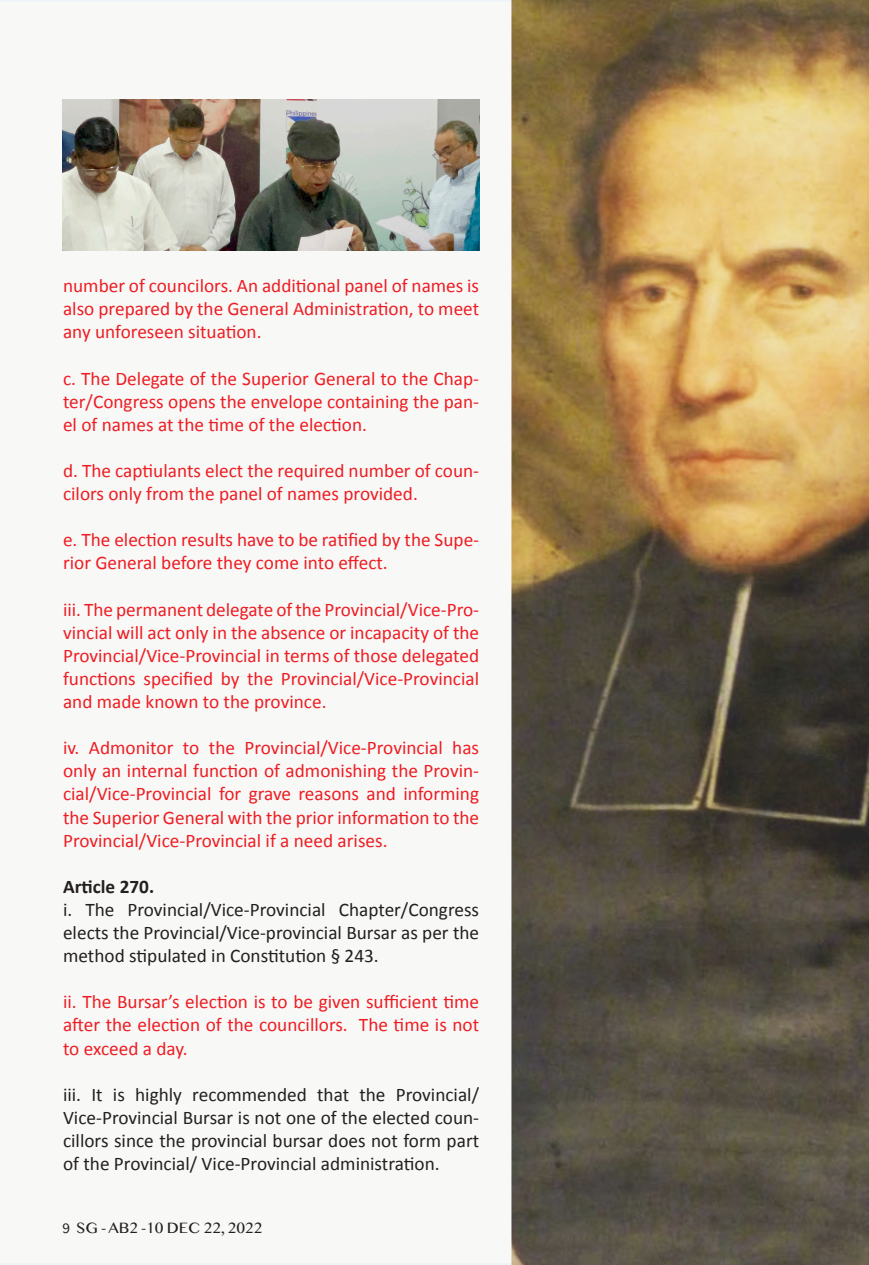
<style>
.page{position:relative;width:869px;height:1265px;background:#fff}
.page>*{position:absolute;margin:0;border:0;box-sizing:border-box;transform-origin:0 0}
.t1{font:19.25px/23.1px "Calibri";color:#ee1d23;text-align:justify}
.t2{font:19.25px/23.1px "Calibri";color:#231f20;text-align:justify}
.t3{font:700 19.25px "Calibri";color:#231f20}
.t4{font:14px "Bangla MN";color:#231f20}
</style>
<div class="page">
<img style="left:511px;top:0;width:357px;height:1265px">
<img style="left:62px;top:99px;width:417px;height:152px">
<p class="t1" style="left:63px;top:273px;width:417px">number of councilors. An additional panel of names is also prepared by the General Administration, to meet any unforeseen situation.</p>
<p class="t1" style="left:63px;top:366px;width:417px">c. The Delegate of the Superior General to the Chap&shy;ter/Congress opens the envelope containing the pan&shy;el of names at the time of the election.</p>
<p class="t1" style="left:63px;top:458px;width:417px">d. The captiulants elect the required number of coun&shy;cilors only from the panel of names provided.</p>
<p class="t1" style="left:63px;top:527px;width:417px">e. The election results have to be ratified by the Supe&shy;rior General before they come into effect.</p>
<p class="t1" style="left:63px;top:597px;width:417px">iii. The permanent delegate of the Provincial/Vice-Pro&shy;vincial will act only in the absence or incapacity of the Provincial/Vice-Provincial in terms of those delegated functions specified by the Provincial/Vice-Provincial and made known to the province.</p>
<p class="t1" style="left:63px;top:735px;width:417px">iv. Admonitor to the Provincial/Vice-Provincial has only an internal function of admonishing the Provin&shy;cial/Vice-Provincial for grave reasons and informing the Superior General with the prior information to the Provincial/Vice-Provincial if a need arises.</p>
<p class="t3" style="left:63px;top:873px;width:92px">Article 270.</p>
<p class="t2" style="left:63px;top:897px;width:417px">i. The Provincial/Vice-Provincial Chapter/Congress elects the Provincial/Vice-provincial Bursar as per the method stipulated in Constitution § 243.</p>
<p class="t1" style="left:63px;top:989px;width:417px">ii. The Bursar’s election is to be given sufficient time after the election of the councillors. The time is not to exceed a day.</p>
<p class="t2" style="left:63px;top:1082px;width:417px">iii. It is highly recommended that the Provincial/ Vice-Provincial Bursar is not one of the elected coun&shy;cillors since the provincial bursar does not form part of the Provincial/ Vice-Provincial administration.</p>
<p class="t4" style="left:76px;top:1218px;width:188px">SG - AB2 -10 DEC 22, 2022</p>
</div>
